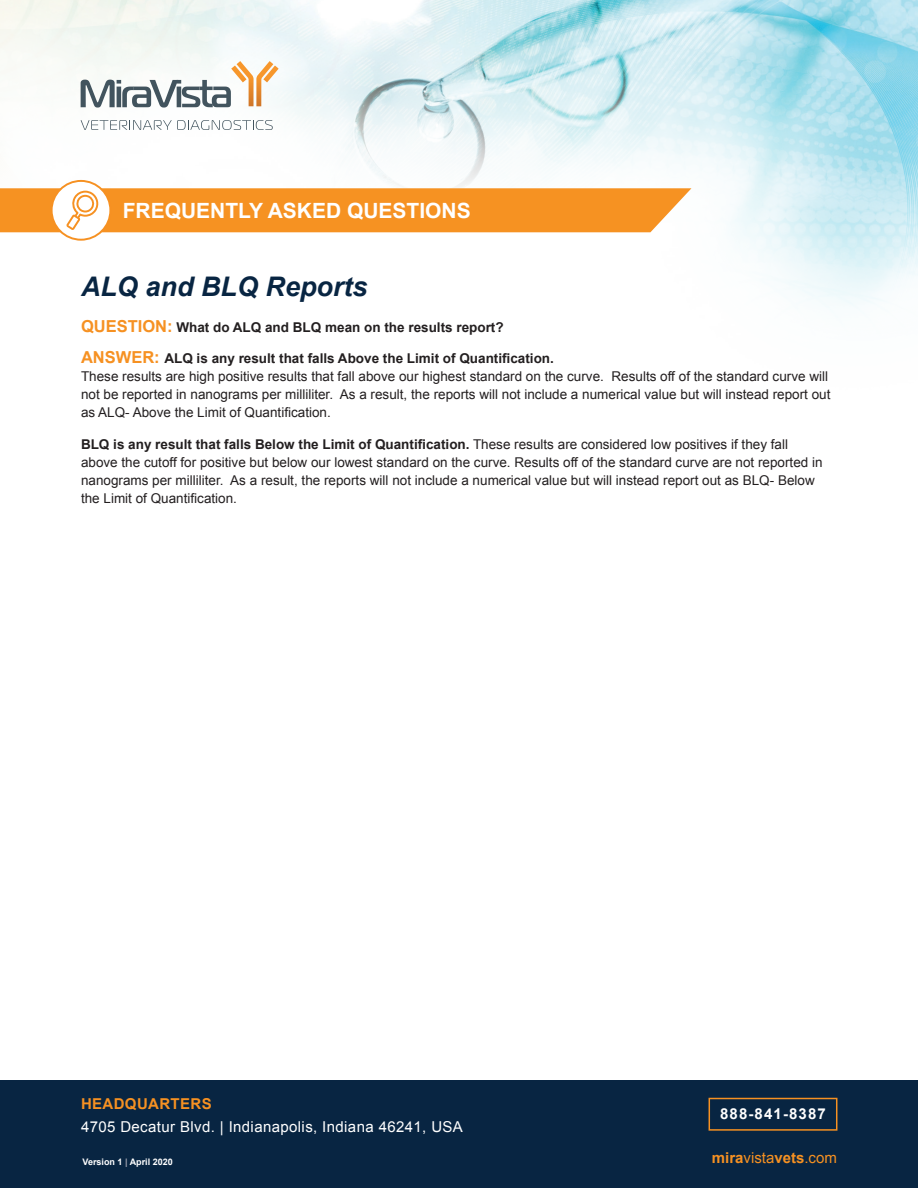
<style>
.page{position:relative;width:918px;height:1188px;background:#fff}
.page>*{position:absolute;margin:0;border:0;box-sizing:border-box;transform-origin:0 0}
.t1{font:italic 700 27px "Arial";color:#082542}
.t2{font:700 21px "Arial";color:#fff}
.t3{font:15px "Arial";letter-spacing:.025em;color:#fff}
.t4{font:15px "Arial";color:#f69122}
.t5{font:700 15px "Arial";letter-spacing:.025em;color:#f69122}
.t6{font:700 15px "Arial";letter-spacing:.075em;color:#fff}
.t7{font:13.5px/18px "Arial";color:#231f20}
.t8{font:700 13.5px "Arial";color:#231f20}
.t9{font:700 9px "Arial";color:#fff}
.s1{font-size:16.5px;color:#f69122}
.s2{font-weight:700;font-size:16.5px;color:#f69122}
.s3{font-weight:700}
.s4{color:#a7a8b5}
</style>
<div class="page">
<img style="left:0;top:0;width:918px;height:308px">
<svg style="left:81px;top:61px;width:197px;height:47px"></svg>
<svg style="left:81px;top:120px;width:192px;height:10px"></svg>
<svg style="left:51px;top:180px;width:60px;height:61px"></svg>
<div style="left:53px;top:182px;width:56px;height:57px;background:#fff;border-radius:50%"></div>
<svg style="left:0;top:188px;width:691px;height:44px;background:#f69c37"></svg>
<div style="left:0;top:1080px;width:918px;height:108px;background:#082542"></div>
<div style="left:709px;top:1098px;width:128px;height:33px;border:2px solid #f69122"></div>
<p class="t2" style="left:123px;top:197px;width:350px">FREQUENTLY ASKED QUESTIONS</p>
<p class="t1" style="left:81px;top:269px;width:288px">ALQ and BLQ Reports</p>
<p class="t8" style="left:81px;top:318px;width:424px"><span class="s1">QUESTION:</span> What do ALQ and BLQ mean on the results report?</p>
<p class="t7" style="left:81px;top:350px;width:751px"><span class="s2">ANSWER:</span> <span class="s3">ALQ is any result that falls Above the Limit of Quantification.<br></span>These results are high positive results that fall above our highest standard on the curve. Results off of the standard curve will not be reported in nanograms per milliliter. As a result, the reports will not include a numerical value but will instead report out as ALQ- Above the Limit of Quantification.</p>
<p class="t7" style="left:81px;top:435px;width:743px"><span class="s3">BLQ is any result that falls Below the Limit of Quantification.</span> These results are considered low positives if they fall above the cutoff for positive but below our lowest standard on the curve. Results off of the standard curve are not reported in nanograms per milliliter. As a result, the reports will not include a numerical value but will instead report out as BLQ- Below the Limit of Quantification.</p>
<p class="t5" style="left:81px;top:1094px;width:132px">HEADQUARTERS</p>
<p class="t3" style="left:81px;top:1117px;width:383px">4705 Decatur Blvd. | Indianapolis, Indiana 46241, USA</p>
<p class="t9" style="left:83px;top:1156px;width:92px">Version 1 <span class="s4">|</span> April 2020</p>
<p class="t6" style="left:720px;top:1104px;width:107px">888-841-8387</p>
<p class="t4" style="left:712px;top:1148px;width:127px"><span class="s3">mira</span>vista<span class="s3">vets</span>.com</p>
</div>
